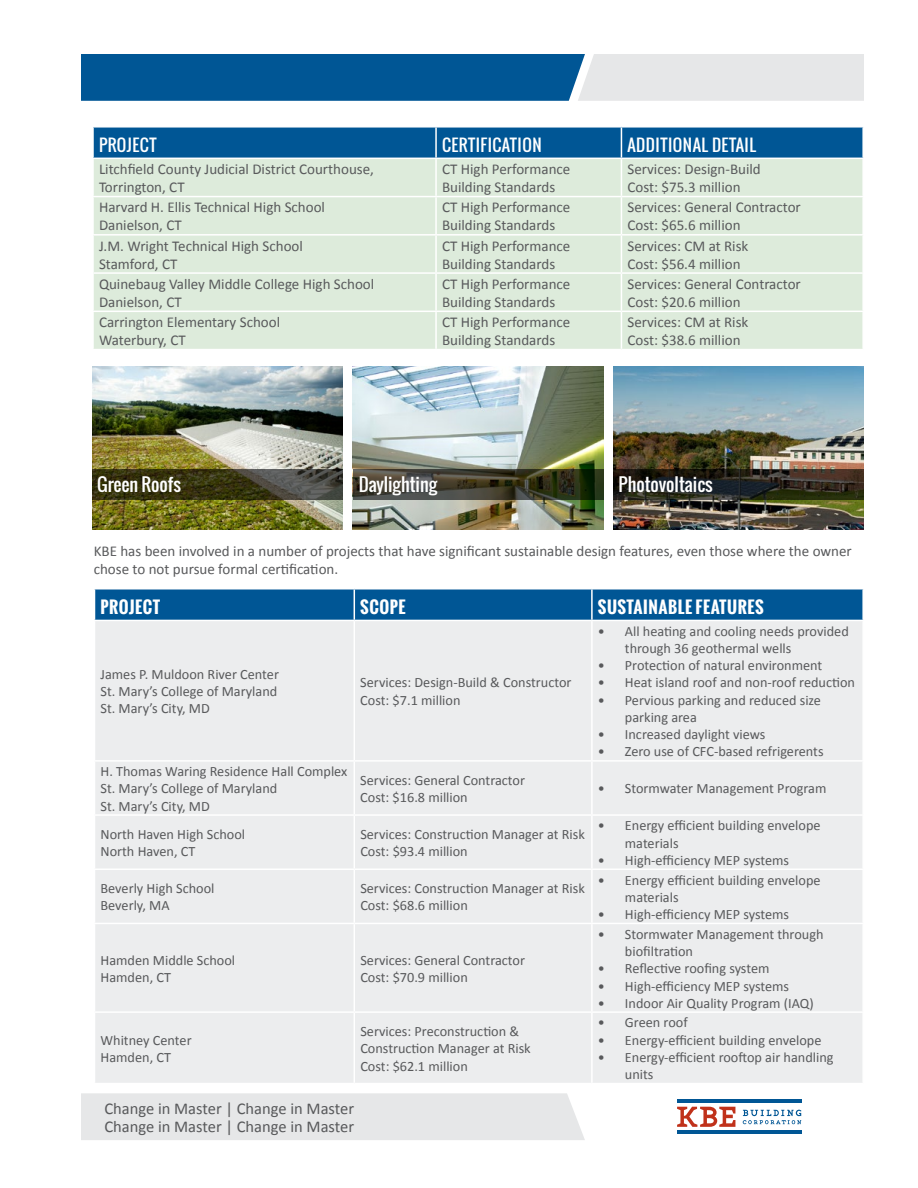
<style>
.page{position:relative;width:918px;height:1188px;background:#fff}
.page>*{position:absolute;margin:0;border:0;box-sizing:border-box;transform-origin:0 0}
.t1{font:18px "Oswald";color:#fff}
.t2{font:16.5px/18px "Calibri";color:#58595b}
.t3{font:16.5px "Oswald";letter-spacing:.03em;color:#fff}
.t4{font:700 16.5px "Oswald";letter-spacing:.03em;color:#fff}
.t5{font:700 16.5px "Oswald";letter-spacing:.03em;color:#fff}
.t6{font:16.5px "Oswald";letter-spacing:.03em;color:#fff}
.t7{font:15px/18px "Calibri";color:#58595b}
.t8{font:14.25px/17.2px "Calibri";color:#58595b}
</style>
<div class="page">
<svg style="left:743px;top:1110px;width:58px;height:14px"></svg>
<hr style="left:677px;top:1131px;width:125px;height:3px;background:#005695">
<hr style="left:677px;top:1100px;width:125px;height:3px;background:#005695">
<svg style="left:677px;top:1107px;width:58px;height:20px"></svg>
<div style="left:81px;top:1093px;width:504px;height:47px;background:#e6e7e8"></div>
<svg style="left:81px;top:54px;width:783px;height:47px;background:#548bb3"></svg>
<div style="left:95px;top:590px;width:767px;height:30px;background:#005695"></div>
<div style="left:95px;top:621px;width:767px;height:462px;background:#ecedee"></div>
<hr style="left:354px;top:621px;width:1px;height:139px;background:#fff">
<hr style="left:591px;top:621px;width:2px;height:139px;background:#fff">
<hr style="left:94px;top:760px;width:260px;height:2px;background:#fff">
<hr style="left:354px;top:760px;width:238px;height:2px;background:#fff">
<hr style="left:354px;top:762px;width:1px;height:52px;background:#fff">
<hr style="left:592px;top:760px;width:272px;height:2px;background:#fff">
<hr style="left:591px;top:762px;width:2px;height:52px;background:#fff">
<hr style="left:94px;top:814px;width:260px;height:2px;background:#fff">
<hr style="left:354px;top:814px;width:238px;height:2px;background:#fff">
<hr style="left:354px;top:816px;width:1px;height:53px;background:#fff">
<hr style="left:592px;top:814px;width:272px;height:2px;background:#fff">
<hr style="left:591px;top:816px;width:2px;height:53px;background:#fff">
<hr style="left:94px;top:869px;width:260px;height:1px;background:#fff">
<hr style="left:354px;top:869px;width:238px;height:1px;background:#fff">
<hr style="left:354px;top:870px;width:1px;height:53px;background:#fff">
<hr style="left:592px;top:869px;width:272px;height:1px;background:#fff">
<hr style="left:591px;top:870px;width:2px;height:53px;background:#fff">
<hr style="left:94px;top:923px;width:260px;height:1px;background:#fff">
<hr style="left:354px;top:923px;width:238px;height:1px;background:#fff">
<hr style="left:354px;top:924px;width:1px;height:87px;background:#fff">
<hr style="left:592px;top:923px;width:272px;height:1px;background:#fff">
<hr style="left:591px;top:924px;width:2px;height:87px;background:#fff">
<hr style="left:94px;top:1011px;width:260px;height:2px;background:#fff">
<hr style="left:354px;top:1011px;width:238px;height:2px;background:#fff">
<hr style="left:354px;top:1013px;width:1px;height:70px;background:#fff">
<hr style="left:592px;top:1011px;width:272px;height:2px;background:#fff">
<hr style="left:591px;top:1013px;width:2px;height:70px;background:#fff">
<hr style="left:354px;top:590px;width:1px;height:30px;background:#fff">
<hr style="left:591px;top:590px;width:2px;height:30px;background:#fff">
<img style="left:92px;top:366px;width:250px;height:163px">
<img style="left:353px;top:366px;width:250px;height:163px">
<img style="left:614px;top:366px;width:250px;height:163px">
<svg style="left:92px;top:469px;width:250px;height:30px;background:#3e3c22"></svg>
<svg style="left:353px;top:469px;width:250px;height:30px;background:#3d3d2d"></svg>
<svg style="left:614px;top:469px;width:250px;height:30px;background:#28261e"></svg>
<div style="left:94px;top:128px;width:768px;height:30px;background:#005695"></div>
<div style="left:94px;top:159px;width:768px;height:190px;background:#ddebdb"></div>
<hr style="left:435px;top:159px;width:2px;height:37px;background:#fff">
<hr style="left:621px;top:159px;width:1px;height:37px;background:#fff">
<hr style="left:92px;top:196px;width:344px;height:1px;background:#fff">
<hr style="left:436px;top:196px;width:185px;height:1px;background:#fff">
<hr style="left:435px;top:197px;width:2px;height:37px;background:#fff">
<hr style="left:621px;top:196px;width:243px;height:1px;background:#fff">
<hr style="left:621px;top:197px;width:1px;height:37px;background:#fff">
<hr style="left:92px;top:234px;width:344px;height:2px;background:#fff">
<hr style="left:436px;top:234px;width:185px;height:2px;background:#fff">
<hr style="left:435px;top:236px;width:2px;height:36px;background:#fff">
<hr style="left:621px;top:234px;width:243px;height:2px;background:#fff">
<hr style="left:621px;top:236px;width:1px;height:36px;background:#fff">
<hr style="left:92px;top:272px;width:344px;height:2px;background:#fff">
<hr style="left:436px;top:272px;width:185px;height:2px;background:#fff">
<hr style="left:435px;top:274px;width:2px;height:37px;background:#fff">
<hr style="left:621px;top:272px;width:243px;height:2px;background:#fff">
<hr style="left:621px;top:274px;width:1px;height:37px;background:#fff">
<hr style="left:92px;top:311px;width:344px;height:1px;background:#fff">
<hr style="left:436px;top:311px;width:185px;height:1px;background:#fff">
<hr style="left:435px;top:312px;width:2px;height:37px;background:#fff">
<hr style="left:621px;top:311px;width:243px;height:1px;background:#fff">
<hr style="left:621px;top:312px;width:1px;height:37px;background:#fff">
<hr style="left:435px;top:128px;width:2px;height:30px;background:#fff">
<hr style="left:621px;top:128px;width:1px;height:30px;background:#fff">
<p class="t6" style="left:99px;top:133px;width:59px">PROJECT</p>
<p class="t3" style="left:442px;top:133px;width:101px">CERTIFICATION</p>
<p class="t3" style="left:627px;top:133px;width:130px">ADDITIONAL DETAIL</p>
<p class="t7" style="left:99px;top:160px;width:276px">Litchfield County Judicial District Courthouse,<br>Torrington, CT</p>
<p class="t7" style="left:442px;top:160px;width:130px">CT High Performance<br>Building Standards</p>
<p class="t7" style="left:627px;top:160px;width:135px">Services: Design-Build<br>Cost: $75.3 million</p>
<p class="t7" style="left:99px;top:198px;width:228px">Harvard H. Ellis Technical High School<br>Danielson, CT</p>
<p class="t7" style="left:442px;top:198px;width:130px">CT High Performance<br>Building Standards</p>
<p class="t7" style="left:627px;top:198px;width:175px">Services: General Contractor<br>Cost: $65.6 million</p>
<p class="t7" style="left:99px;top:237px;width:205px">J.M. Wright Technical High School<br>Stamford, CT</p>
<p class="t7" style="left:442px;top:237px;width:130px">CT High Performance<br>Building Standards</p>
<p class="t7" style="left:627px;top:237px;width:122px">Services: CM at Risk<br>Cost: $56.4 million</p>
<p class="t7" style="left:99px;top:275px;width:277px">Quinebaug Valley Middle College High School<br>Danielson, CT</p>
<p class="t7" style="left:442px;top:275px;width:130px">CT High Performance<br>Building Standards</p>
<p class="t7" style="left:627px;top:275px;width:175px">Services: General Contractor<br>Cost: $20.6 million</p>
<p class="t7" style="left:99px;top:313px;width:183px">Carrington Elementary School<br>Waterbury, CT</p>
<p class="t7" style="left:442px;top:313px;width:130px">CT High Performance<br>Building Standards</p>
<p class="t7" style="left:627px;top:313px;width:122px">Services: CM at Risk<br>Cost: $38.6 million</p>
<p class="t1" style="left:97px;top:471px;width:85px">Green Roofs</p>
<p class="t1" style="left:359px;top:471px;width:80px">Daylighting</p>
<p class="t1" style="left:619px;top:471px;width:96px">Photovoltaics</p>
<p class="t7" style="left:94px;top:543px;width:760px">KBE has been involved in a number of projects that have significant sustainable design features, even those where the owner chose to not pursue formal certification.</p>
<p class="t5" style="left:100px;top:595px;width:61px">PROJECT</p>
<p class="t4" style="left:360px;top:595px;width:47px">SCOPE</p>
<p class="t4" style="left:598px;top:595px;width:167px">SUSTAINABLE FEATURES</p>
<p class="t8" style="left:100px;top:665px;width:180px;text-align:justify">James P. Muldoon River Center St. Mary’s College of Maryland St. Mary’s City, MD</p>
<p class="t8" style="left:360px;top:674px;width:213px">Services: Design-Build &amp; Constructor<br>Cost: $7.1 million</p>
<p class="t8" style="left:625px;top:622px;width:225px;text-indent:-27px">• All heating and cooling needs provided through 36 geothermal wells</p>
<p class="t8" style="left:598px;top:657px;width:226px">• Protection of natural environment</p>
<p class="t8" style="left:598px;top:674px;width:259px">• Heat island roof and non-roof reduction</p>
<p class="t8" style="left:625px;top:691px;width:198px;text-indent:-27px">• Pervious parking and reduced size parking area</p>
<p class="t8" style="left:598px;top:726px;width:169px">• Increased daylight views</p>
<p class="t8" style="left:598px;top:743px;width:227px">• Zero use of CFC-based refrigerents</p>
<p class="t8" style="left:101px;top:763px;width:248px">H. Thomas Waring Residence Hall Complex<br>St. Mary’s College of Maryland<br>St. Mary’s City, MD</p>
<p class="t8" style="left:360px;top:771px;width:166px">Services: General Contractor<br>Cost: $16.8 million</p>
<p class="t8" style="left:598px;top:780px;width:230px">• Stormwater Management Program</p>
<p class="t8" style="left:101px;top:826px;width:146px">North Haven High School<br>North Haven, CT</p>
<p class="t8" style="left:360px;top:826px;width:226px">Services: Construction Manager at Risk<br>Cost: $93.4 million</p>
<p class="t8" style="left:625px;top:817px;width:197px;text-indent:-27px">• Energy efficient building envelope materials</p>
<p class="t8" style="left:598px;top:852px;width:193px">• High-efficiency MEP systems</p>
<p class="t8" style="left:101px;top:880px;width:115px">Beverly High School<br>Beverly, MA</p>
<p class="t8" style="left:360px;top:880px;width:226px">Services: Construction Manager at Risk<br>Cost: $68.6 million</p>
<p class="t8" style="left:625px;top:871px;width:197px;text-indent:-27px">• Energy efficient building envelope materials</p>
<p class="t8" style="left:598px;top:906px;width:193px">• High-efficiency MEP systems</p>
<p class="t8" style="left:101px;top:951px;width:136px">Hamden Middle School<br>Hamden, CT</p>
<p class="t8" style="left:360px;top:951px;width:166px">Services: General Contractor<br>Cost: $70.9 million</p>
<p class="t8" style="left:625px;top:925px;width:200px;text-indent:-27px">• Stormwater Management through biofiltration</p>
<p class="t8" style="left:598px;top:960px;width:173px">• Reflective roofing system</p>
<p class="t8" style="left:598px;top:977px;width:193px">• High-efficiency MEP systems</p>
<p class="t8" style="left:598px;top:994px;width:217px">• Indoor Air Quality Program (IAQ)</p>
<p class="t8" style="left:101px;top:1031px;width:93px">Whitney Center<br>Hamden, CT</p>
<p class="t8" style="left:360px;top:1023px;width:172px">Services: Preconstruction &amp;<br>Construction Manager at Risk<br>Cost: $62.1 million</p>
<p class="t2" style="left:104px;top:1100px;width:251px">Change in Master | Change in Master<br>Change in Master | Change in Master</p>
<p class="t8" style="left:598px;top:1014px;width:91px">• Green roof</p>
<p class="t8" style="left:598px;top:1031px;width:225px">• Energy-efficient building envelope</p>
<p class="t8" style="left:625px;top:1049px;width:210px;text-indent:-27px">• Energy-efficient rooftop air handling units</p>
</div>
